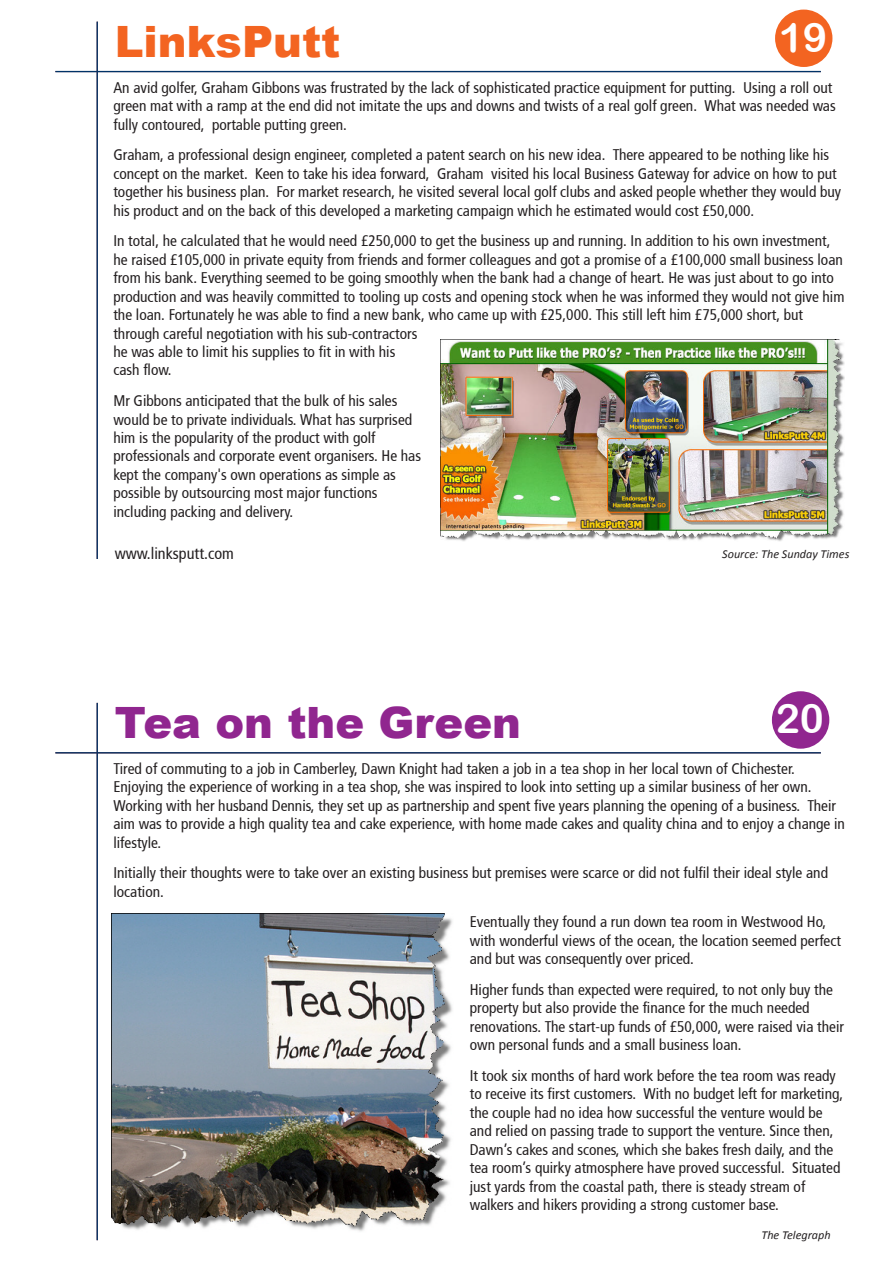
<style>
.page{position:relative;width:893px;height:1263px;background:#fff}
.page>*{position:absolute;margin:0;border:0;box-sizing:border-box;transform-origin:0 0}
.t1{font:900 43.2px "Arial";color:#90268f}
.t2{font:900 43.2px "Arial";color:#f36421}
.t3{font:40.5px "Arial Rounded MT Bold";color:#fff}
.t4{font:16.2px "Articulate Narrow";color:#231f20}
.t5{font:15.45px/18.5px "Articulate Narrow";color:#231f20}
.t6{font:italic 12.15px "Calibri";color:#231f20}
</style>
<div class="page">
<hr style="left:55px;top:71px;width:766px;height:1px;background:#003367">
<hr style="left:97px;top:22px;width:1px;height:537px;background:#003367">
<img style="left:441px;top:340px;width:403px;height:201px">
<div style="left:775px;top:10px;width:57px;height:57px;background:#f36421;border-radius:50%"></div>
<hr style="left:55px;top:752px;width:766px;height:1px;background:#003367">
<hr style="left:97px;top:703px;width:1px;height:537px;background:#003367">
<div style="left:772px;top:691px;width:57px;height:58px;background:#90268f;border-radius:50%"></div>
<img style="left:111px;top:914px;width:341px;height:317px">
<h2 class="t3" style="left:779px;top:13px;width:50px">19</h2>
<h1 class="t2" style="left:115px;top:10px;width:227px">LinksPutt</h1>
<p class="t5" style="left:113px;top:78px;width:724px">An avid golfer, Graham Gibbons was frustrated by the lack of sophisticated practice equipment for putting. Using a roll out green mat with a ramp at the end did not imitate the ups and downs and twists of a real golf green. What was needed was fully contoured, portable putting green.</p>
<p class="t5" style="left:113px;top:146px;width:729px">Graham, a professional design engineer, completed a patent search on his new idea. There appeared to be nothing like his concept on the market. Keen to take his idea forward, Graham visited his local Business Gateway for advice on how to put together his business plan. For market research, he visited several local golf clubs and asked people whether they would buy his product and on the back of this developed a marketing campaign which he estimated would cost £50,000.</p>
<p class="t5" style="left:113px;top:232px;width:733px">In total, he calculated that he would need £250,000 to get the business up and running. In addition to his own investment, he raised £105,000 in private equity from friends and former colleagues and got a promise of a £100,000 small business loan from his bank. Everything seemed to be going smoothly when the bank had a change of heart. He was just about to go into production and was heavily committed to tooling up costs and opening stock when he was informed they would not give him the loan. Fortunately he was able to find a new bank, who came up with £25,000. This still left him £75,000 short, but through careful negotiation with his sub-contractors<br>he was able to limit his supplies to fit in with his<br>cash flow.</p>
<p class="t5" style="left:113px;top:392px;width:309px">Mr Gibbons anticipated that the bulk of his sales would be to private individuals. What has surprised him is the popularity of the product with golf professionals and corporate event organisers. He has kept the company's own operations as simple as possible by outsourcing most major functions including packing and delivery.</p>
<p class="t4" style="left:115px;top:544px;width:121px">www.linksputt.com</p>
<p class="t6" style="left:722px;top:546px;width:129px">Source: The Sunday Times</p>
<h2 class="t3" style="left:776px;top:695px;width:50px">20</h2>
<h1 class="t1" style="left:115px;top:691px;width:408px">Tea on the Green</h1>
<p class="t5" style="left:113px;top:759px;width:733px">Tired of commuting to a job in Camberley, Dawn Knight had taken a job in a tea shop in her local town of Chichester.<br>Enjoying the experience of working in a tea shop, she was inspired to look into setting up a similar business of her own.<br>Working with her husband Dennis, they set up as partnership and spent five years planning the opening of a business. Their aim was to provide a high quality tea and cake experience, with home made cakes and quality china and to enjoy a change in lifestyle.</p>
<p class="t5" style="left:113px;top:864px;width:716px">Initially their thoughts were to take over an existing business but premises were scarce or did not fulfil their ideal style and location.</p>
<p class="t5" style="left:470px;top:913px;width:373px">Eventually they found a run down tea room in Westwood Ho, with wonderful views of the ocean, the location seemed perfect and but was consequently over priced.</p>
<p class="t5" style="left:470px;top:980px;width:376px">Higher funds than expected were required, to not only buy the property but also provide the finance for the much needed renovations. The start-up funds of £50,000, were raised via their own personal funds and a small business loan.</p>
<p class="t5" style="left:470px;top:1066px;width:375px">It took six months of hard work before the tea room was ready to receive its first customers. With no budget left for marketing, the couple had no idea how successful the venture would be and relied on passing trade to support the venture. Since then, Dawn’s cakes and scones, which she bakes fresh daily, and the tea room’s quirky atmosphere have proved successful. Situated just yards from the coastal path, there is steady stream of walkers and hikers providing a strong customer base.</p>
<p class="t6" style="left:761px;top:1227px;width:71px">The Telegraph</p>
</div>
